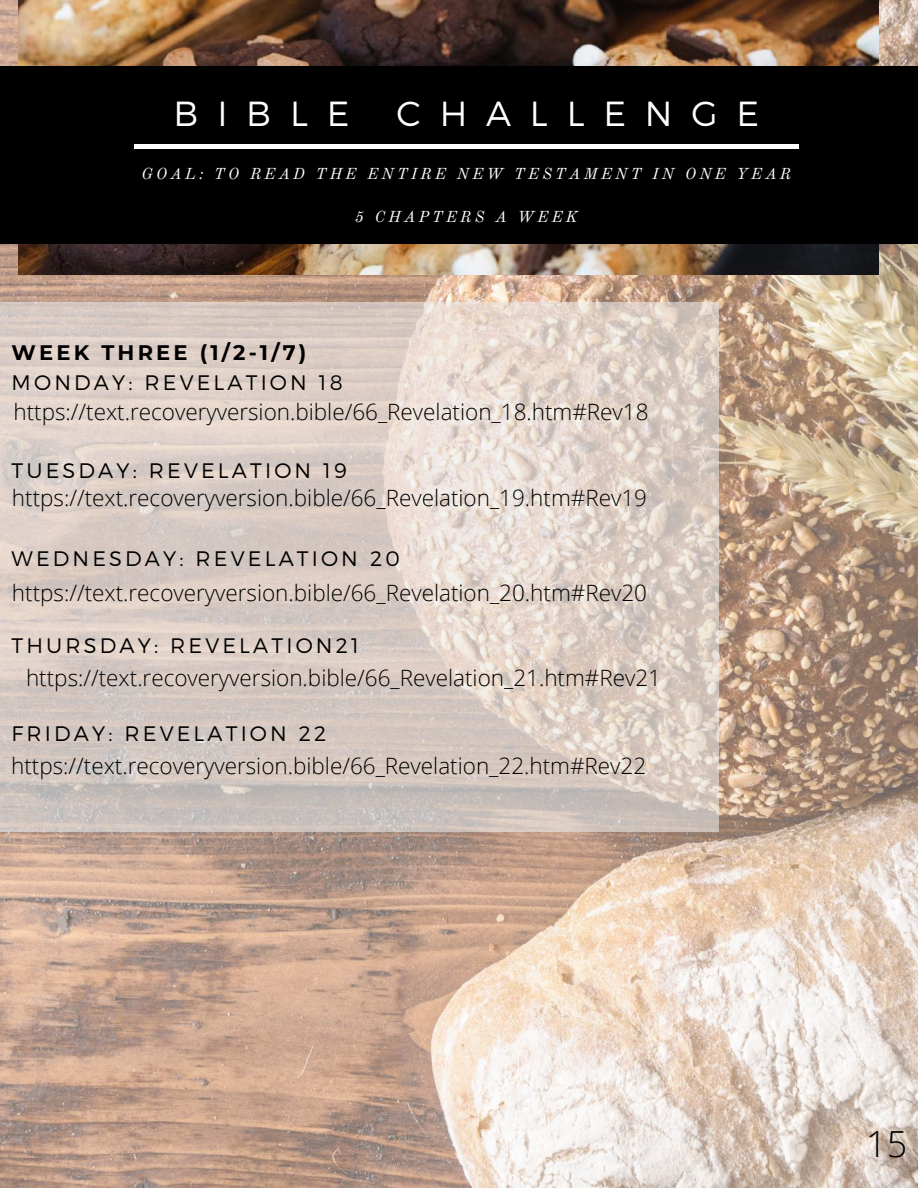
<style>
.page{position:relative;width:918px;height:1188px;background:#fff}
.page>*{position:absolute;margin:0;border:0;box-sizing:border-box;transform-origin:0 0}
.t1{font:300 36px "Open Sans";color:#000}
.t2{font:300 34.8px "Montserrat";letter-spacing:.54em;color:#fff}
.t3{font:300 22.5px "Open Sans";color:#000}
.t4{font:300 21px "Montserrat";letter-spacing:.15em;color:#000}
.t5{font:700 21px "Montserrat";letter-spacing:.15em;color:#000}
.t6{font:italic 15.6px "Old Standard";letter-spacing:.21em;color:#fff}
</style>
<div class="page">
<img style="left:0;top:0;width:918px;height:1188px">
<img style="left:19px;top:0;width:859px;height:274px">
<div style="left:0;top:67px;width:918px;height:177px;background:#000"></div>
<hr style="left:134px;top:145px;width:665px;height:3px;background:#fff">
<svg style="left:0;top:302px;width:719px;height:530px;background:#dbcec6"></svg>
<h2 class="t2" style="left:174px;top:91px;width:177px">BIBLE</h2>
<h2 class="t2" style="left:397px;top:91px;width:364px">CHALLENGE</h2>
<p class="t6" style="left:141px;top:164px;width:651px">GOAL: TO READ THE ENTIRE NEW TESTAMENT IN ONE YEAR</p>
<p class="t6" style="left:355px;top:207px;width:224px">5 CHAPTERS A WEEK</p>
<p class="t5" style="left:12px;top:339px;width:296px">WEEK THREE (1/2-1/7)</p>
<p class="t4" style="left:12px;top:369px;width:333px">MONDAY: REVELATION 18</p>
<p class="t3" style="left:13px;top:396px;width:637px">https://text.recoveryversion.bible/66_Revelation_18.htm#Rev18</p>
<p class="t4" style="left:12px;top:457px;width:337px">TUESDAY: REVELATION 19</p>
<p class="t3" style="left:12px;top:482px;width:637px">https://text.recoveryversion.bible/66_Revelation_19.htm#Rev19</p>
<p class="t4" style="left:12px;top:544px;width:390px">WEDNESDAY: REVELATION 20</p>
<p class="t3" style="left:12px;top:577px;width:637px">https://text.recoveryversion.bible/66_Revelation_20.htm#Rev20</p>
<p class="t4" style="left:12px;top:632px;width:349px">THURSDAY: REVELATION21</p>
<p class="t3" style="left:26px;top:662px;width:637px">https://text.recoveryversion.bible/66_Revelation_21.htm#Rev21</p>
<p class="t4" style="left:12px;top:720px;width:316px">FRIDAY: REVELATION 22</p>
<p class="t3" style="left:11px;top:750px;width:637px">https://text.recoveryversion.bible/66_Revelation_22.htm#Rev22</p>
<h1 class="t1" style="left:866px;top:1119px;width:43px">15</h1>
</div>
